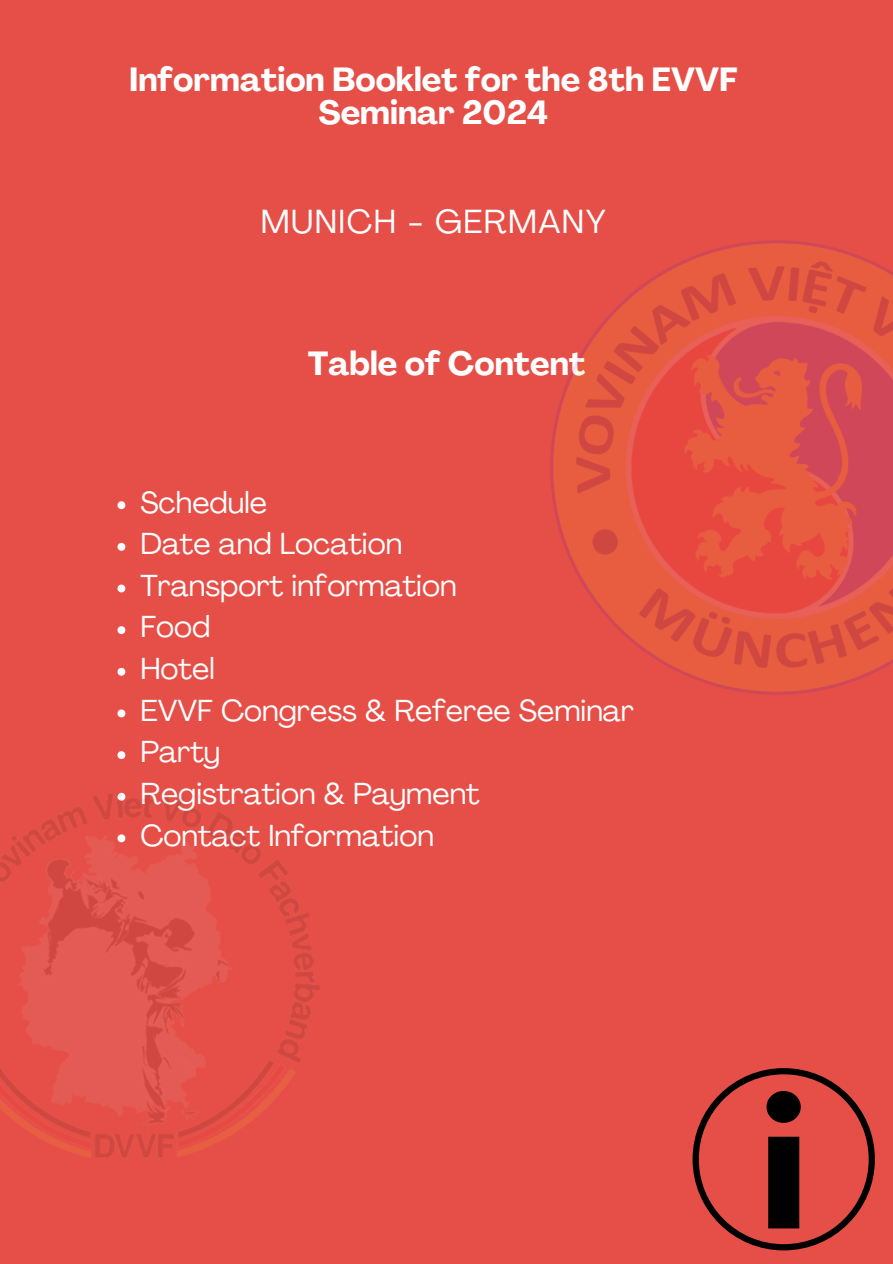
<style>
.page{position:relative;width:893px;height:1264px;background:#fff}
.page>*{position:absolute;margin:0;border:0;box-sizing:border-box;transform-origin:0 0}
.t1{font:700 33px/32.7px "Agrandir";color:#fff;text-align:center}
.t2{font:33px "Agrandir";letter-spacing:.045em;color:#fff}
.t3{font:30px "Agrandir";color:#fff}
</style>
<div class="page">
<div style="left:0;top:0;width:892px;height:1263px;background:#e64f47"></div>
<svg style="left:117px;top:501px;width:8px;height:8px"></svg>
<svg style="left:117px;top:543px;width:8px;height:8px"></svg>
<svg style="left:117px;top:584px;width:8px;height:8px"></svg>
<svg style="left:117px;top:626px;width:8px;height:8px"></svg>
<svg style="left:117px;top:668px;width:8px;height:7px"></svg>
<svg style="left:117px;top:709px;width:8px;height:8px"></svg>
<svg style="left:117px;top:751px;width:8px;height:8px"></svg>
<div style="left:692px;top:1068px;width:182px;height:182px;border:6px solid #000;border-radius:50%"></div>
<svg style="left:766px;top:1091px;width:34px;height:137px"></svg>
<img style="left:0;top:792px;width:320px;height:366px">
<img style="left:550px;top:240px;width:342px;height:455px">
<h2 class="t1" style="left:129px;top:67px;width:609px">Information Booklet for the 8th EVVF<br>Seminar 2024</h2>
<h1 class="t2" style="left:261px;top:209px;width:346px">MUNICH - GERMANY</h1>
<p class="t1" style="left:308px;top:350px;width:279px">Table of Content</p>
<p class="t3" style="left:140px;top:490px;width:128px">Schedule</p>
<h2 class="t3" style="left:140px;top:531px;width:263px">Date and Location</h2>
<p class="t3" style="left:140px;top:573px;width:318px">Transport information</p>
<p class="t3" style="left:140px;top:615px;width:71px">Food</p>
<p class="t3" style="left:140px;top:656px;width:76px">Hotel</p>
<p class="t3" style="left:140px;top:698px;width:495px">EVVF Congress &amp; Referee Seminar</p>
<p class="t3" style="left:140px;top:740px;width:82px">Party</p>
<p class="t3" style="left:140px;top:781px;width:341px">Registration &amp; Payment</p>
<p class="t3" style="left:140px;top:823px;width:295px">Contact Information</p>
</div>
